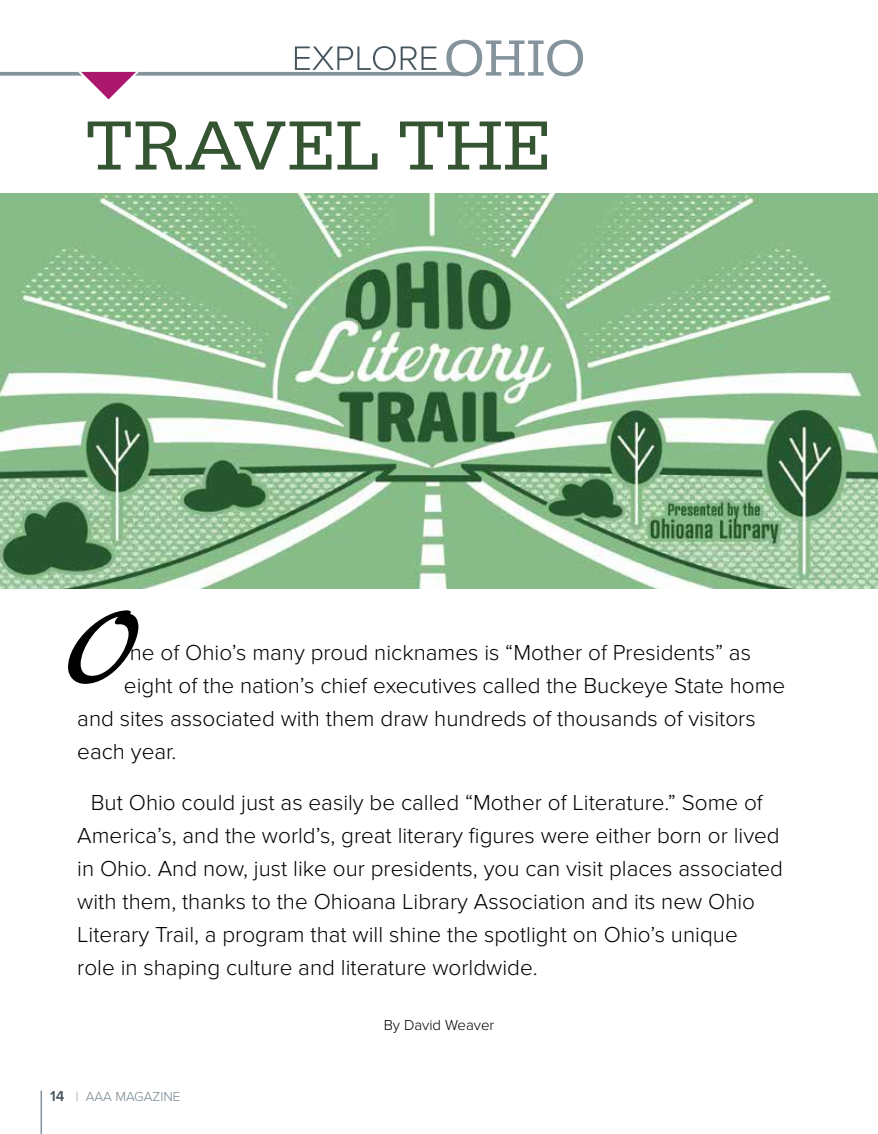
<style>
.page{position:relative;width:878px;height:1134px;background:#fff}
.page>*{position:absolute;margin:0;border:0;box-sizing:border-box;transform-origin:0 0}
.t1{font:99.3px "Kinescope";color:#000}
.t2{font:72px "Serifa";letter-spacing:.01em;color:#345432}
.t3{font:300 22.5px/33px "Proxima Nova";color:#000}
.t4{font:300 15px "Proxima Nova";color:#000}
.t5{font:300 13.5px "Proxima Nova";color:#74848d}
.s1{font-weight:600;font-size:15px;color:#45545d}
.s2{color:#85939c}
</style>
<div class="page">
<hr style="left:40px;top:1090px;width:2px;height:44px;background:#85939c">
<img style="left:0;top:193px;width:878px;height:396px">
<svg style="left:0;top:72px;width:446px;height:4px;background:#8e9ba3"></svg>
<svg style="left:295px;top:46px;width:141px;height:24px"></svg>
<svg style="left:446px;top:40px;width:137px;height:36px"></svg>
<svg style="left:78px;top:71px;width:61px;height:29px"></svg>
<h2 class="t2" style="left:86px;top:105px;width:467px">TRAVEL THE</h2>
<h1 class="t1" style="left:62px;top:589px;width:65px">O</h1>
<p class="t3" style="left:130px;top:637px;width:622px">ne of Ohio’s many proud nicknames is “Mother of Presidents” as</p>
<p class="t3" style="left:124px;top:670px;width:663px">eight of the nation’s chief executives called the Buckeye State home</p>
<p class="t3" style="left:77px;top:703px;width:680px">and sites associated with them draw hundreds of thousands of visitors</p>
<p class="t3" style="left:77px;top:736px;width:101px">each year.</p>
<p class="t3" style="left:77px;top:787px;width:707px;text-indent:14px">But Ohio could just as easily be called “Mother of Literature.” Some of America’s, and the world’s, great literary figures were either born or lived in Ohio. And now, just like our presidents, you can visit places associated with them, thanks to the Ohioana Library Association and its new Ohio Literary Trail, a program that will shine the spotlight on Ohio’s unique<br>role in shaping culture and literature worldwide.</p>
<p class="t5" style="left:50px;top:1088px;width:132px"><span class="s1">14</span> <span class="s2">|</span> AAA MAGAZINE</p>
<p class="t4" style="left:383px;top:1017px;width:112px">By David Weaver</p>
</div>
